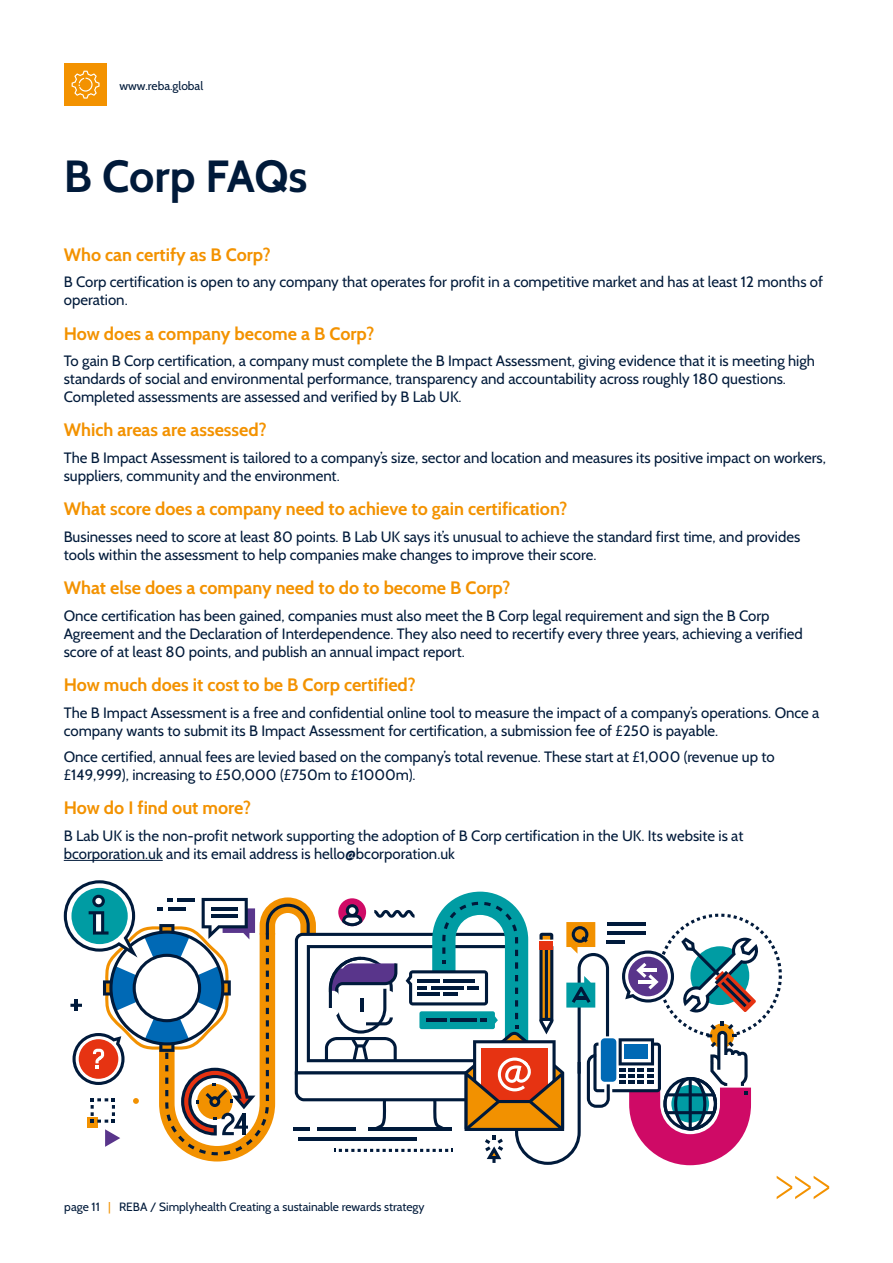
<style>
.page{position:relative;width:893px;height:1263px;background:#fff}
.page>*{position:absolute;margin:0;border:0;box-sizing:border-box;transform-origin:0 0}
.t1{font:700 45px "Cabin";letter-spacing:-.01em;color:#001a3a}
.t2{font:700 18px "Cabin";color:#f39200}
.t3{font:15px/18px "Cabin";color:#001a3a}
.t4{font:12px "Cabin";color:#001a3a}
.s1{color:#f39200}
</style>
<div class="page">
<div style="left:64px;top:63px;width:43px;height:43px;background:#f39200"></div>
<svg style="left:72px;top:71px;width:28px;height:28px"></svg>
<hr style="left:64px;top:860px;width:99px;height:1px;background:#001a3a">
<svg style="left:777px;top:1176px;width:52px;height:23px"></svg>
<svg style="left:64px;top:880px;width:718px;height:285px"></svg>
<p class="t4" style="left:120px;top:79px;width:85px">www.reba.global</p>
<h1 class="t1" style="left:64px;top:149px;width:245px">B Corp FAQs</h1>
<p class="t2" style="left:64px;top:243px;width:208px">Who can certify as B Corp?</p>
<p class="t3" style="left:64px;top:273px;width:761px">B Corp certification is open to any company that operates for profit in a competitive market and has at least 12 months of operation.</p>
<p class="t2" style="left:64px;top:322px;width:312px">How does a company become a B Corp?</p>
<p class="t3" style="left:64px;top:352px;width:753px">To gain B Corp certification, a company must complete the B Impact Assessment, giving evidence that it is meeting high standards of social and environmental performance, transparency and accountability across roughly 180 questions.<br>Completed assessments are assessed and verified by B Lab UK.</p>
<p class="t2" style="left:64px;top:419px;width:204px">Which areas are assessed?</p>
<p class="t3" style="left:64px;top:448px;width:764px">The B Impact Assessment is tailored to a company’s size, sector and location and measures its positive impact on workers, suppliers, community and the environment.</p>
<p class="t2" style="left:64px;top:498px;width:505px">What score does a company need to achieve to gain certification?</p>
<p class="t3" style="left:64px;top:527px;width:738px">Businesses need to score at least 80 points. B Lab UK says it’s unusual to achieve the standard first time, and provides tools within the assessment to help companies make changes to improve their score.</p>
<p class="t2" style="left:64px;top:577px;width:448px">What else does a company need to do to become B Corp?</p>
<p class="t3" style="left:64px;top:606px;width:741px">Once certification has been gained, companies must also meet the B Corp legal requirement and sign the B Corp<br>Agreement and the Declaration of Interdependence. They also need to recertify every three years, achieving a verified score of at least 80 points, and publish an annual impact report.</p>
<p class="t2" style="left:64px;top:674px;width:354px">How much does it cost to be B Corp certified?</p>
<p class="t3" style="left:64px;top:703px;width:757px">The B Impact Assessment is a free and confidential online tool to measure the impact of a company’s operations. Once a company wants to submit its B Impact Assessment for certification, a submission fee of £250 is payable.</p>
<p class="t3" style="left:64px;top:748px;width:712px">Once certified, annual fees are levied based on the company’s total revenue. These start at £1,000 (revenue up to £149,999), increasing to £50,000 (£750m to £1000m).</p>
<p class="t2" style="left:64px;top:797px;width:189px">How do I find out more?</p>
<p class="t3" style="left:64px;top:826px;width:681px">B Lab UK is the non-profit network supporting the adoption of B Corp certification in the UK. Its website is at bcorporation.uk and its email address is hello@bcorporation.uk</p>
<p class="t4" style="left:64px;top:1199px;width:362px">page 11 <span class="s1">|</span> REBA / Simplyhealth Creating a sustainable rewards strategy</p>
</div>
